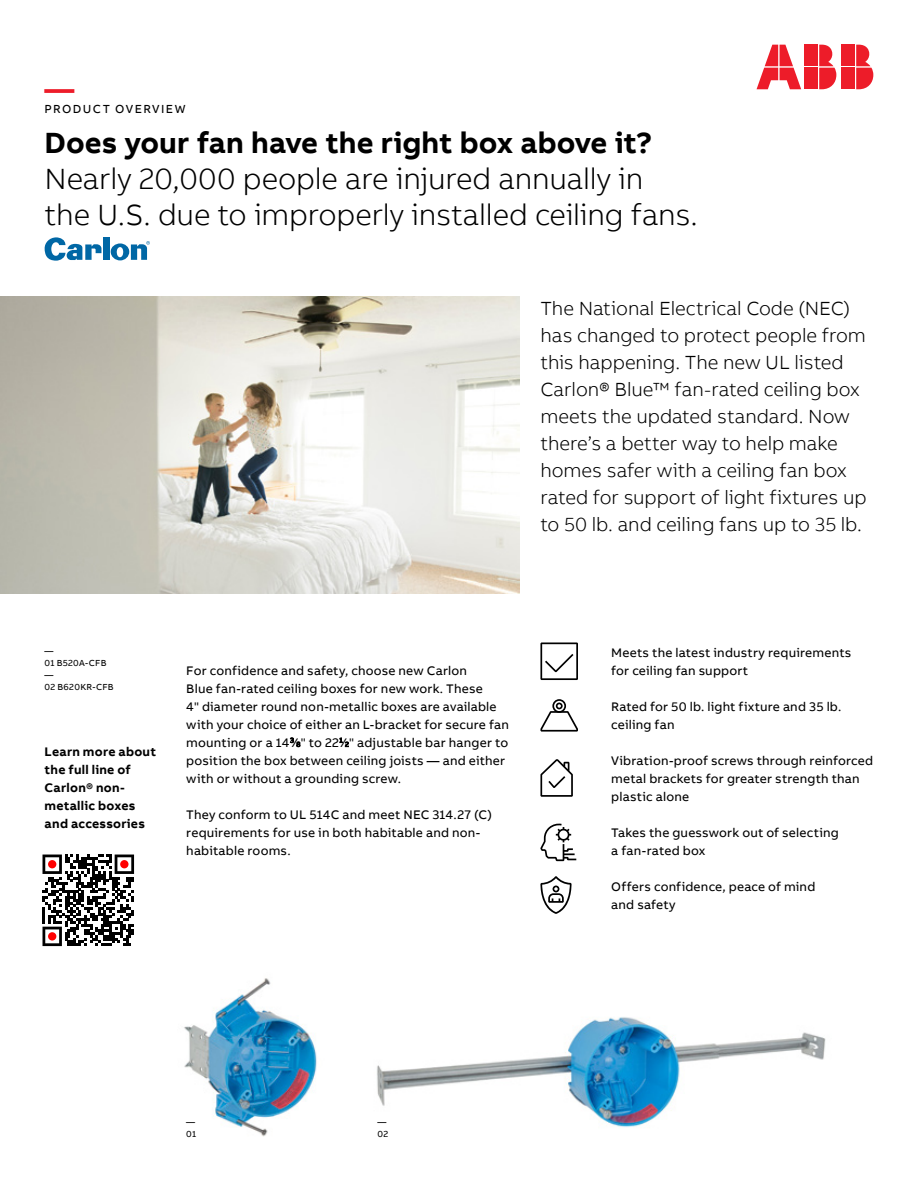
<style>
.page{position:relative;width:918px;height:1188px;background:#fff}
.page>*{position:absolute;margin:0;border:0;box-sizing:border-box;transform-origin:0 0}
.t1{font:300 30px/36px "AB Bvoice";letter-spacing:-.01em;color:#000}
.t2{font:700 30px "AB Bvoice";color:#000}
.t3{font:700 30px "AB Bvoice";color:#ed1c29}
.t4{font:300 19.5px/27px "AB Bvoice";letter-spacing:-.005em;color:#000}
.t5{font:12.75px/18px "AB Bvoice";letter-spacing:.015em;color:#000}
.t6{font:700 12.75px/18px "AB Bvoice";letter-spacing:.02em;color:#000}
.t7{font:12px "AB Bvoice";letter-spacing:.12em;color:#000}
.t8{font:9px/12px "AB Bvoice";letter-spacing:.03em;color:#000}
.s1{font-size:7.05px}
</style>
<div class="page">
<img style="left:0;top:297px;width:519px;height:296px">
<svg style="left:540px;top:642px;width:38px;height:38px"></svg>
<svg style="left:540px;top:699px;width:38px;height:33px"></svg>
<svg style="left:540px;top:823px;width:36px;height:38px"></svg>
<svg style="left:540px;top:876px;width:32px;height:38px"></svg>
<svg style="left:540px;top:759px;width:33px;height:38px"></svg>
<div style="left:842px;top:45px;width:13px;height:21px;background:#ed1c29"></div>
<div style="left:842px;top:68px;width:13px;height:21px;background:#ed1c29"></div>
<svg style="left:856px;top:45px;width:17px;height:44px"></svg>
<svg style="left:757px;top:45px;width:44px;height:44px"></svg>
<div style="left:805px;top:45px;width:13px;height:21px;background:#ed1c29"></div>
<div style="left:805px;top:68px;width:13px;height:21px;background:#ed1c29"></div>
<svg style="left:819px;top:45px;width:17px;height:44px"></svg>
<div style="left:103px;top:238px;width:6px;height:22px;background:#0067a5"></div>
<svg style="left:45px;top:237px;width:56px;height:24px"></svg>
<svg style="left:111px;top:241px;width:39px;height:19px"></svg>
<img style="left:184px;top:978px;width:133px;height:159px">
<img style="left:377px;top:1017px;width:449px;height:110px">
<svg style="left:43px;top:855px;width:91px;height:91px"></svg>
<h1 class="t3" style="left:45px;top:69px;width:31px">—</h1>
<p class="t7" style="left:45px;top:102px;width:143px">PRODUCT OVERVIEW</p>
<h1 class="t2" style="left:45px;top:123px;width:609px">Does your fan have the right box above it?</h1>
<h1 class="t1" style="left:45px;top:160px;width:655px">Nearly 20,000 people are injured annually in<br>the U.S. due to improperly installed ceiling fans.</h1>
<p class="t4" style="left:540px;top:295px;width:328px">The National Electrical Code (NEC) has changed to protect people from this happening. The new UL listed Carlon® Blue™ fan-rated ceiling box meets the updated standard. Now there’s a better way to help make homes safer with a ceiling fan box rated for support of light fixtures up to 50 lb. and ceiling fans up to 35 lb.</p>
<p class="t8" style="left:45px;top:645px;width:70px">—<br>01 B520A-CFB —<br>02 B620KR-CFB</p>
<p class="t6" style="left:45px;top:742px;width:113px">Learn more about the full line of<br>Carlon® non&shy;metallic boxes and accessories</p>
<p class="t5" style="left:186px;top:661px;width:324px">For confidence and safety, choose new Carlon<br>Blue fan-rated ceiling boxes for new work. These<br>4" diameter round non-metallic boxes are available with your choice of either an L-bracket for secure fan mounting or a 14<sup>3</sup>⁄<span class="s1">8</span>" to 22<sup>1</sup>⁄<span class="s1">2</span>" adjustable bar hanger to position the box between ceiling joists — and either with or without a grounding screw.</p>
<p class="t5" style="left:186px;top:805px;width:307px">They conform to UL 514C and meet NEC 314.27 (C) requirements for use in both habitable and non&shy;habitable rooms.</p>
<p class="t5" style="left:611px;top:643px;width:242px">Meets the latest industry requirements for ceiling fan support</p>
<p class="t5" style="left:611px;top:697px;width:232px">Rated for 50 lb. light fixture and 35 lb. ceiling fan</p>
<p class="t5" style="left:611px;top:751px;width:263px">Vibration-proof screws through reinforced metal brackets for greater strength than plastic alone</p>
<p class="t5" style="left:611px;top:823px;width:229px">Takes the guesswork out of selecting a fan-rated box</p>
<p class="t5" style="left:611px;top:877px;width:206px">Offers confidence, peace of mind and safety</p>
<p class="t8" style="left:186px;top:1116px;width:11px">—<br>01</p>
<p class="t8" style="left:378px;top:1116px;width:12px">—<br>02</p>
</div>
